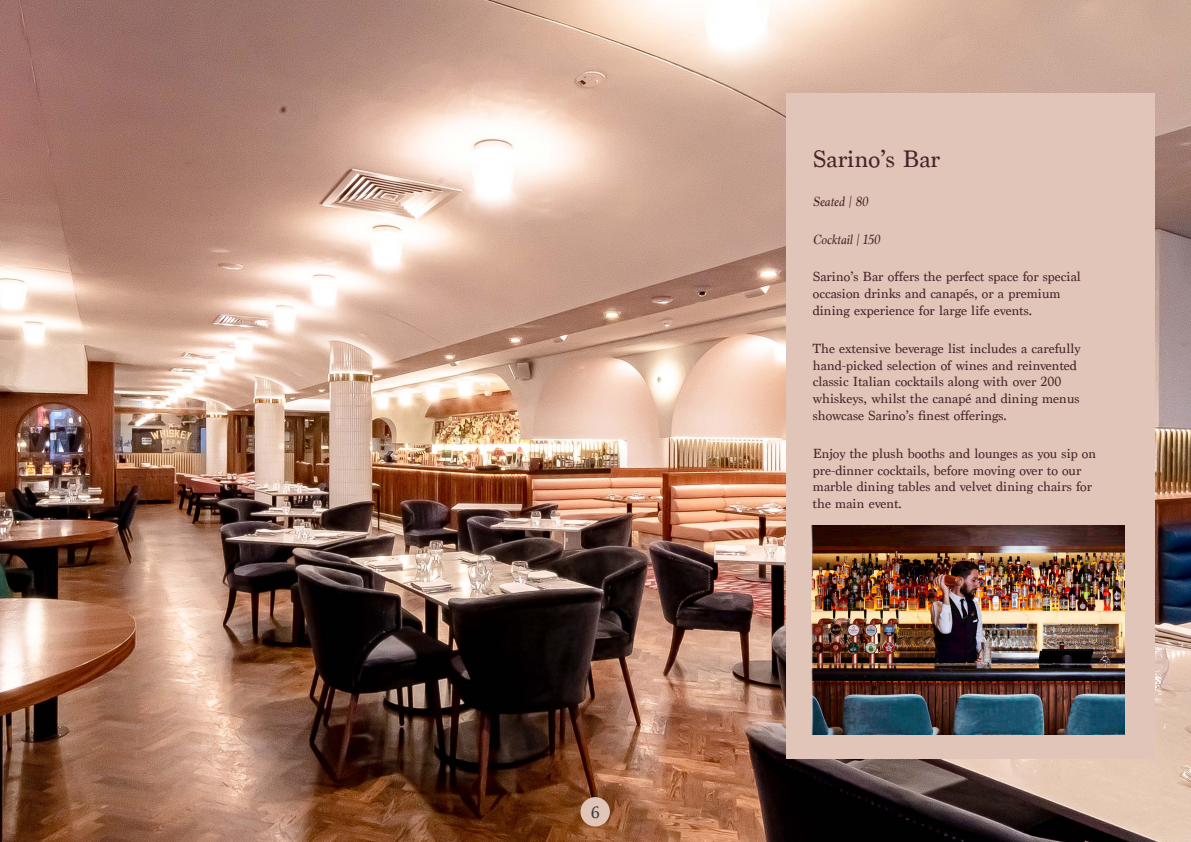
<style>
.page{position:relative;width:1191px;height:842px;background:#fff}
.page>*{position:absolute;margin:0;border:0;box-sizing:border-box;transform-origin:0 0}
.t1{font:25.2px "Marion";color:#49252b}
.t2{font:17.5px "Marion";color:#393a39}
.t3{font:14px/16.8px "Marion";color:#49252b}
.t4{font:italic 14px "Marion";color:#49252b}
</style>
<div class="page">
<img style="left:0;top:0;width:1191px;height:842px">
<div style="left:580px;top:797px;width:30px;height:29px;background:#e0c5b8;border-radius:50%"></div>
<div style="left:786px;top:93px;width:368px;height:665px;background:#e0c5b8"></div>
<img style="left:811px;top:525px;width:313px;height:209px">
<p class="t2" style="left:591px;top:802px;width:10px">6</p>
<p class="t1" style="left:813px;top:144px;width:129px">Sarino’s Bar</p>
<p class="t4" style="left:813px;top:192px;width:57px">Seated | 80</p>
<p class="t4" style="left:813px;top:230px;width:69px">Cocktail | 150</p>
<p class="t3" style="left:813px;top:269px;width:270px">Sarino’s Bar offers the perfect space for special occasion drinks and canapés, or a premium dining experience for large life events.</p>
<p class="t3" style="left:813px;top:340px;width:269px">The extensive beverage list includes a carefully hand-picked selection of wines and reinvented classic Italian cocktails along with over 200 whiskeys, whilst the canapé and dining menus showcase Sarino’s finest offerings.</p>
<p class="t3" style="left:813px;top:445px;width:285px">Enjoy the plush booths and lounges as you sip on pre-dinner cocktails, before moving over to our marble dining tables and velvet dining chairs for the main event.</p>
</div>
